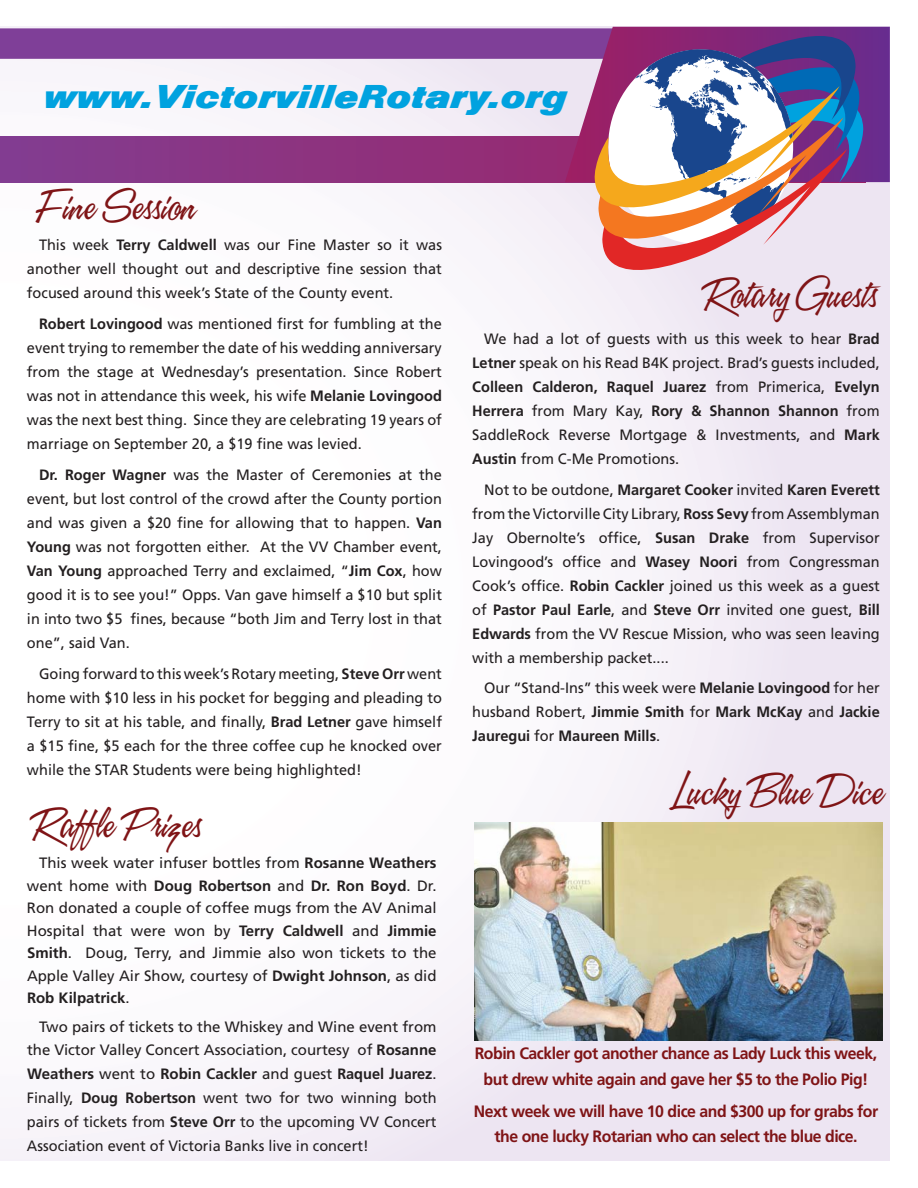
<style>
.page{position:relative;width:918px;height:1188px;background:#fff}
.page>*{position:absolute;margin:0;border:0;box-sizing:border-box;transform-origin:0 0}
.t1{font:39px "A&S Speedway";color:#7f1416}
.t2{font:34.35px "Nimbus San Dia D";color:#00a2df}
.t3{font:700 16.5px/25.5px "Frutiger";letter-spacing:-.03em;color:#7f1416;text-align:center;scale:.96 1}
.t4{font:15px/24px "Frutiger";color:#231f20;text-align:justify}
.t5{font:700 15px/24px "Frutiger";color:#231f20;text-align:justify}
.s1{font-weight:700}
.s2{font-weight:400}
</style>
<div class="page">
<div style="left:0;top:27px;width:890px;height:1134px;background:linear-gradient(to right,#fff,#eee6f2)"></div>
<svg style="left:0;top:136px;width:865px;height:47px;background:#8b3381"></svg>
<div style="left:0;top:28px;width:668px;height:31px;background:#7f3f98"></div>
<svg style="left:565px;top:27px;width:325px;height:155px;background:#93559d"></svg>
<svg style="left:594px;top:26px;width:270px;height:266px"></svg>
<img style="left:474px;top:823px;width:409px;height:218px">
<h2 class="t2" style="left:43px;top:75px;width:525px">www.VictorvilleRotary.org</h2>
<h1 class="t1" style="left:35px;top:185px;width:161px">Fine Session</h1>
<p class="t4" style="left:27px;top:234px;width:417px;text-indent:12px">This week <span class="s1">Terry Caldwell</span> was our Fine Master so it was another well thought out and descriptive fine session that focused around this week’s State of the County event.</p>
<p class="t4" style="left:27px;top:313px;width:416px;text-indent:12px"><span class="s1">Robert Lovingood</span> was mentioned first for fumbling at the event trying to remember the date of his wedding anniversary from the stage at Wednesday’s presentation. Since Robert was not in attendance this week, his wife <span class="s1">Melanie Lovingood </span>was the next best thing. Since they are celebrating 19 years of marriage on September 20, a $19 fine was levied.</p>
<p class="t4" style="left:27px;top:464px;width:417px;text-indent:12px"><span class="s1">Dr. Roger Wagner</span> was the Master of Ceremonies at the event, but lost control of the crowd after the County portion and was given a $20 fine for allowing that to happen. <span class="s1">Van Young</span> was not forgotten either. At the VV Chamber event, <span class="s1">Van Young</span> approached Terry and exclaimed, “<span class="s1">Jim Cox</span>, how good it is to see you!” Opps. Van gave himself a $10 but split in into two $5 fines, because “both Jim and Terry lost in that one”, said Van.</p>
<p class="t4" style="left:27px;top:663px;width:417px;text-indent:12px">Going forward to this week’s Rotary meeting, <span class="s1">Steve Orr</span> went home with $10 less in his pocket for begging and pleading to Terry to sit at his table, and finally, <span class="s1">Brad Letner</span> gave himself a $15 fine, $5 each for the three coffee cup he knocked over while the STAR Students were being highlighted!</p>
<h1 class="t1" style="left:30px;top:803px;width:172px">Raffle Prizes</h1>
<p class="t4" style="left:27px;top:853px;width:411px;line-height:22.5px;text-indent:12px">This week water infuser bottles from <span class="s1">Rosanne Weathers </span>went home with <span class="s1">Doug Robertson</span> and <span class="s1">Dr. Ron Boyd</span>. Dr.<br>Ron donated a couple of coffee mugs from the AV Animal Hospital that were won by <span class="s1">Terry Caldwell</span> and <span class="s1">Jimmie Smith</span>. Doug, Terry, and Jimmie also won tickets to the Apple Valley Air Show, courtesy of <span class="s1">Dwight Johnson</span>, as did <span class="s1">Rob Kilpatrick</span>.</p>
<p class="t4" style="left:27px;top:1017px;width:411px;line-height:22.5px;text-align:right">Two pairs of tickets to the Whiskey and Wine event from the Victor Valley Concert Association, courtesy of <span class="s1">Rosanne</span></p>
<p class="t4" style="left:27px;top:1063px;width:411px"><span class="s1">Weathers</span> went to <span class="s1">Robin Cackler</span> and guest <span class="s1">Raquel Juarez</span>.<br>Finally, <span class="s1">Doug Robertson</span> went two for two winning both pairs of tickets from <span class="s1">Steve Orr</span> to the upcoming VV Concert Association event of Victoria Banks live in concert!</p>
<h1 class="t1" style="left:702px;top:273px;width:176px">Rotary Guests</h1>
<p class="t4" style="left:472px;top:328px;width:409px;text-indent:12px">We had a lot of guests with us this week to hear <span class="s1">Brad Letner</span> speak on his Read B4K project. Brad’s guests included, <span class="s1">Colleen Calderon, Raquel Juarez</span> from Primerica, <span class="s1">Evelyn Herrera</span> from Mary Kay, <span class="s1">Rory &amp; Shannon Shannon</span> from SaddleRock Reverse Mortgage &amp; Investments, and <span class="s1">Mark Austin</span> from C-Me Promotions.</p>
<p class="t4" style="left:472px;top:479px;width:409px;text-indent:12px">Not to be outdone, <span class="s1">Margaret Cooker</span> invited <span class="s1">Karen Everett </span>from the Victorville City Library, <span class="s1">Ross Sevy</span> from Assemblyman Jay Obernolte’s office, <span class="s1">Susan Drake</span> from Supervisor Lovingood’s office and <span class="s1">Wasey Noori</span> from Congressman Cook’s office. <span class="s1">Robin Cackler</span> joined us this week as a guest of <span class="s1">Pastor Paul Earle</span>, and <span class="s1">Steve Orr</span> invited one guest, <span class="s1">Bill Edwards</span> from the VV Rescue Mission, who was seen leaving with a membership packet....</p>
<p class="t5" style="left:472px;top:677px;width:409px;text-indent:12px"><span class="s2">Our “Stand-Ins” this week were</span> Melanie Lovingood <span class="s2">for her husband Robert,</span> Jimmie Smith <span class="s2">for</span> Mark McKay <span class="s2">and</span> Jackie Jauregui <span class="s2">for</span> Maureen Mills<span class="s2">.</span></p>
<h1 class="t1" style="left:670px;top:770px;width:214px">Lucky Blue Dice</h1>
<p class="t3" style="left:475px;top:1042px;width:421px">Robin Cackler got another chance as Lady Luck this week, but drew white again and gave her $5 to the Polio Pig!</p>
<p class="t3" style="left:474px;top:1100px;width:423px">Next week we will have 10 dice and $300 up for grabs for the one lucky Rotarian who can select the blue dice.</p>
</div>
